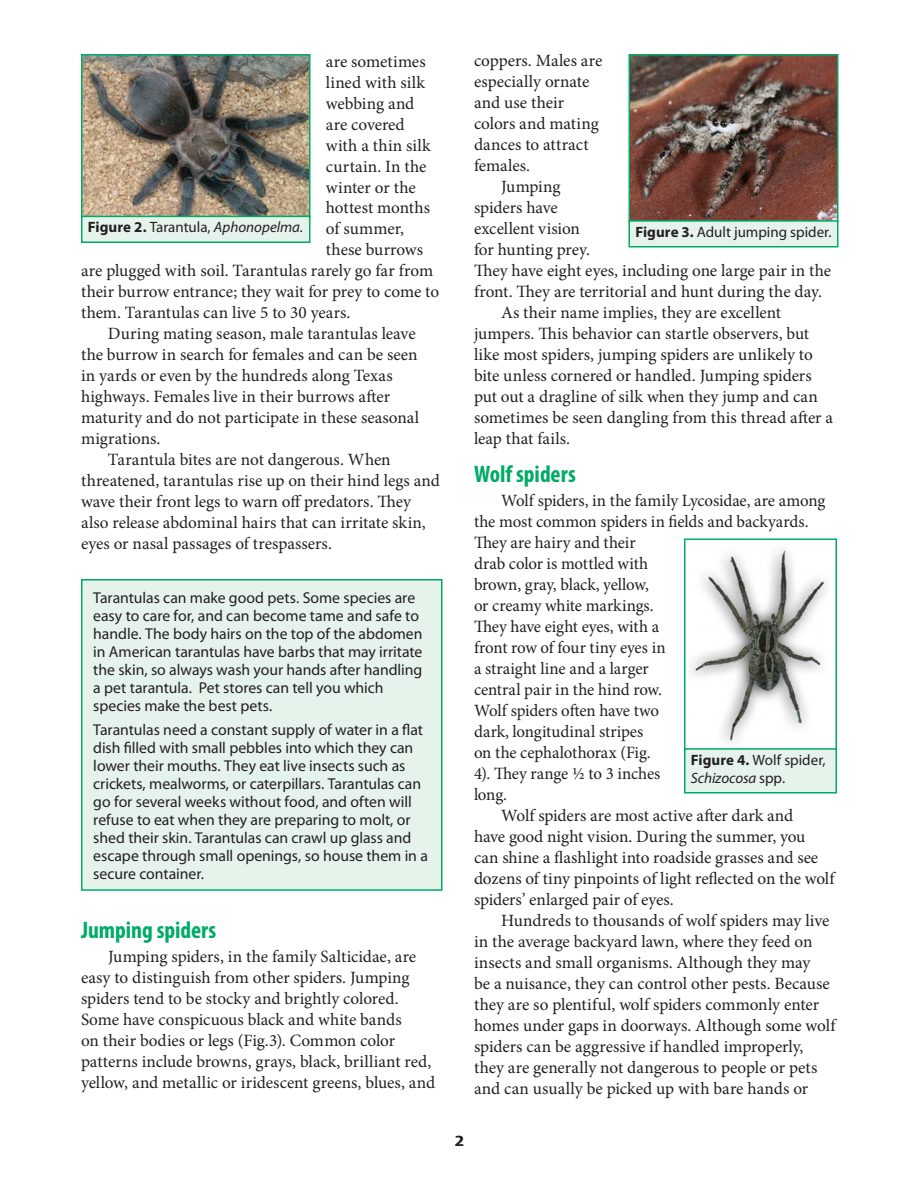
<style>
.page{position:relative;width:918px;height:1188px;background:#fff}
.page>*{position:absolute;margin:0;border:0;box-sizing:border-box;transform-origin:0 0}
.subheads{font:700 condensed 24px "Myriad Pro";color:#00ab66}
.body_text{font:17.25px/21px "Minion Pro";letter-spacing:-.005em;color:#231f20}
.body_text-2{font:17.25px "Minion Pro";letter-spacing:.015em;color:#231f20}
.body_text-3{font:17.25px "Minion Pro";letter-spacing:.02em;color:#231f20}
.captions{font:15.75px/18px "Myriad Pro";letter-spacing:-.005em;color:#231f20}
.subheads-2{font:700 condensed 15.75px "Myriad Pro";color:#231f20;scale:1.43 1}
.captions-2{font:15px/18px "Myriad Pro";color:#231f20}
.captions-3{font:italic 15px "Myriad Pro";color:#231f20}
.s1{font-weight:700;font-style:normal}
.s2{font-style:normal}
.s3{font-weight:700}
.s4{font-style:italic}
</style>
<div class="page">
<img style="left:84px;top:57px;width:223px;height:158px">
<div style="left:81px;top:54px;width:229px;height:164px;border:2px solid #00ab66"></div>
<div style="left:82px;top:216px;width:228px;height:26px;background:#e6f3eb"></div>
<div style="left:81px;top:216px;width:229px;height:27px;border:2px solid #00ab66"></div>
<img style="left:631px;top:57px;width:204px;height:163px">
<div style="left:628px;top:54px;width:210px;height:169px;border:2px solid #00ab66"></div>
<div style="left:629px;top:221px;width:209px;height:26px;background:#e6f3eb"></div>
<div style="left:628px;top:220px;width:210px;height:28px;border:2px solid #00ab66"></div>
<img style="left:692px;top:548px;width:135px;height:196px">
<div style="left:684px;top:538px;width:153px;height:213px;border:2px solid #00ab66"></div>
<div style="left:685px;top:749px;width:151px;height:44px;background:#e6f3eb"></div>
<div style="left:684px;top:748px;width:153px;height:46px;border:2px solid #00ab66"></div>
<div style="left:82px;top:580px;width:360px;height:310px;background:#e6f3eb"></div>
<div style="left:81px;top:579px;width:361px;height:312px;border:2px solid #00ab66"></div>
<p class="body_text" style="left:474px;top:50px;width:130px">coppers. Males are especially ornate and use their colors and mating dances to attract females.</p>
<p class="body_text" style="left:474px;top:176px;width:359px;text-indent:27px">Jumping<br>spiders have<br>excellent vision<br>for hunting prey.<br>They have eight eyes, including one large pair in the front. They are territorial and hunt during the day.</p>
<p class="body_text" style="left:474px;top:302px;width:361px;text-indent:27px">As their name implies, they are excellent jumpers. This behavior can startle observers, but like most spiders, jumping spiders are unlikely to bite unless cornered or handled. Jumping spiders put out a dragline of silk when they jump and can sometimes be seen dangling from this thread after a leap that fails.</p>
<p class="subheads" style="left:474px;top:459px;width:103px">Wolf spiders</p>
<p class="body_text" style="left:474px;top:490px;width:353px;text-indent:27px">Wolf spiders, in the family Lycosidae, are among the most common spiders in fields and backyards.<br>They are hairy and their<br>drab color is mottled with<br>brown, gray, black, yellow,<br>or creamy white markings.<br>They have eight eyes, with a<br>front row of four tiny eyes in<br>a straight line and a larger<br>central pair in the hind row.<br>Wolf spiders often have two<br>dark, longitudinal stripes<br>on the cephalothorax (Fig.<br>4). They range ½ to 3 inches<br>long.</p>
<p class="body_text" style="left:474px;top:805px;width:362px;text-indent:27px">Wolf spiders are most active after dark and<br>have good night vision. During the summer, you<br>can shine a flashlight into roadside grasses and see dozens of tiny pinpoints of light reflected on the wolf spiders’ enlarged pair of eyes.</p>
<p class="body_text" style="left:474px;top:910px;width:363px;text-indent:27px">Hundreds to thousands of wolf spiders may live in the average backyard lawn, where they feed on insects and small organisms. Although they may<br>be a nuisance, they can control other pests. Because they are so plentiful, wolf spiders commonly enter homes under gaps in doorways. Although some wolf spiders can be aggressive if handled improperly, they are generally not dangerous to people or pets and can usually be picked up with bare hands or</p>
<p class="body_text" style="left:326px;top:51px;width:101px">are sometimes</p>
<p class="body_text-2" style="left:326px;top:70px;width:101px">lined with silk</p>
<p class="body_text" style="left:326px;top:93px;width:90px">webbing and</p>
<p class="body_text" style="left:326px;top:114px;width:80px">are covered</p>
<p class="body_text-3" style="left:326px;top:133px;width:106px">with a thin silk</p>
<p class="body_text-2" style="left:326px;top:154px;width:102px">curtain. In the</p>
<p class="body_text" style="left:326px;top:177px;width:91px">winter or the</p>
<p class="body_text" style="left:326px;top:198px;width:106px">hottest months</p>
<p class="body_text" style="left:326px;top:219px;width:80px">of summer,</p>
<p class="body_text" style="left:326px;top:240px;width:99px">these burrows</p>
<p class="body_text" style="left:81px;top:261px;width:354px">are plugged with soil. Tarantulas rarely go far from</p>
<p class="body_text" style="left:81px;top:282px;width:360px">their burrow entrance; they wait for prey to come to</p>
<p class="body_text" style="left:81px;top:303px;width:271px">them. Tarantulas can live 5 to 30 years.</p>
<p class="body_text" style="left:81px;top:324px;width:340px;text-indent:27px">During mating season, male tarantulas leave the burrow in search for females and can be seen in yards or even by the hundreds along Texas highways. Females live in their burrows after maturity and do not participate in these seasonal migrations.</p>
<p class="body_text" style="left:81px;top:449px;width:360px;text-indent:27px">Tarantula bites are not dangerous. When threatened, tarantulas rise up on their hind legs and wave their front legs to warn off predators. They also release abdominal hairs that can irritate skin, eyes or nasal passages of trespassers.</p>
<p class="captions-3" style="left:88px;top:218px;width:217px"><span class="s1">Figure 2.</span> <span class="s2">Tarantula,</span> Aphonopelma.</p>
<p class="captions-2" style="left:635px;top:222px;width:198px"><span class="s3">Figure 3.</span> Adult jumping spider.</p>
<p class="captions" style="left:93px;top:589px;width:331px">Tarantulas can make good pets. Some species are easy to care for, and can become tame and safe to handle. The body hairs on the top of the abdomen in American tarantulas have barbs that may irritate the skin, so always wash your hands after handling a pet tarantula. Pet stores can tell you which species make the best pets.</p>
<p class="captions" style="left:93px;top:720px;width:336px">Tarantulas need a constant supply of water in a flat dish filled with small pebbles into which they can lower their mouths. They eat live insects such as crickets, mealworms, or caterpillars. Tarantulas can go for several weeks without food, and often will refuse to eat when they are preparing to molt, or shed their skin. Tarantulas can crawl up glass and escape through small openings, so house them in a secure container.</p>
<p class="captions-2" style="left:691px;top:750px;width:136px"><span class="s3">Figure 4.</span> Wolf spider,<br><span class="s4">Schizocosa</span> spp.</p>
<p class="subheads" style="left:81px;top:915px;width:137px">Jumping spiders</p>
<p class="body_text" style="left:81px;top:946px;width:356px;text-indent:27px">Jumping spiders, in the family Salticidae, are easy to distinguish from other spiders. Jumping spiders tend to be stocky and brightly colored.<br>Some have conspicuous black and white bands<br>on their bodies or legs (Fig.3). Common color patterns include browns, grays, black, brilliant red, yellow, and metallic or iridescent greens, blues, and</p>
<p class="subheads-2" style="left:455px;top:1131px;width:8px">2</p>
</div>
